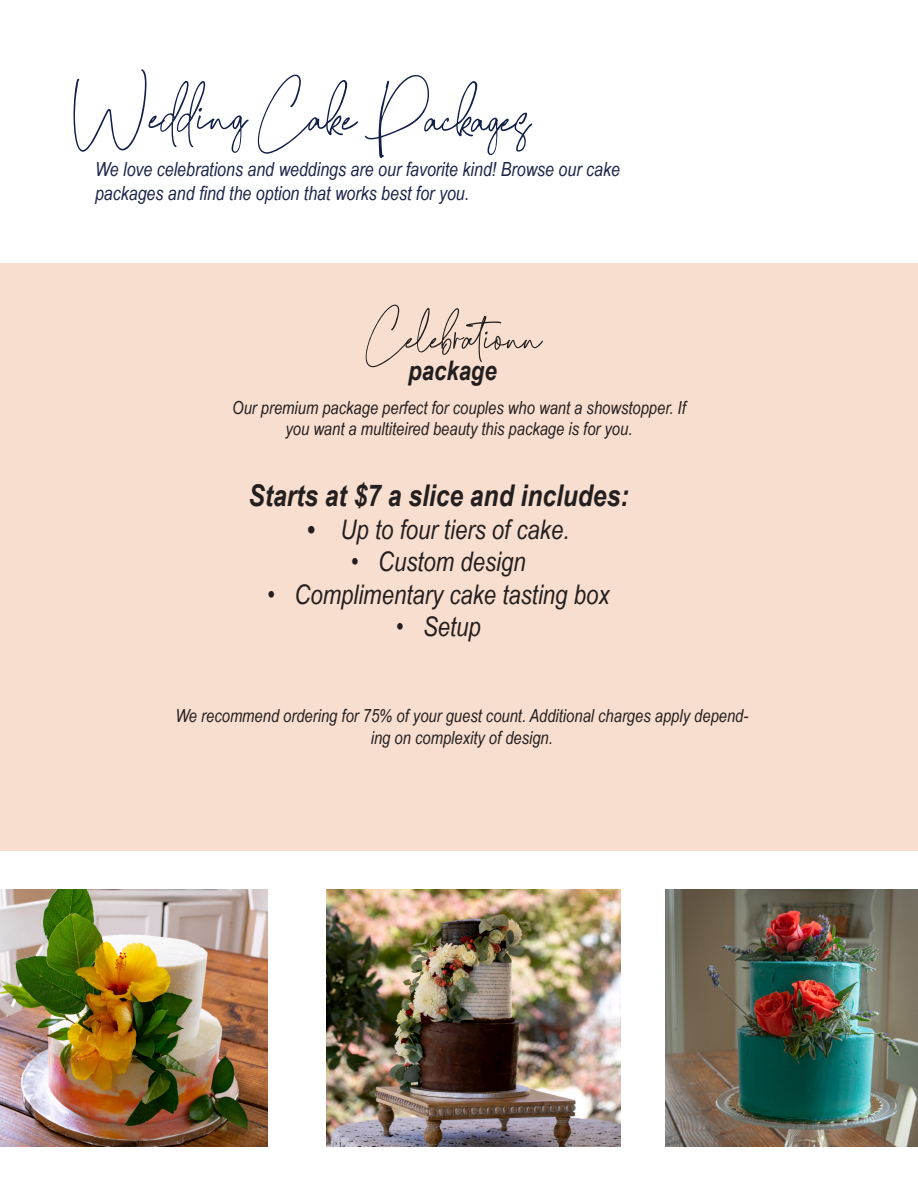
<style>
.page{position:relative;width:918px;height:1188px;background:#fff}
.page>*{position:absolute;margin:0;border:0;box-sizing:border-box;transform-origin:0 0}
.t1{font:114px "Summer Pisces";letter-spacing:-.005em;color:#122049}
.t2{font:90px "Summer Pisces";color:#231f20}
.t3{font:italic 700 30px "Arial Narrow";color:#231f20}
.t4{font:italic 27px "Arial Narrow";color:#231f20}
.t5{font:italic 700 27px "Arial Narrow";color:#231f20}
.t6{font:italic 19.5px/23.4px "Arial Narrow";color:#1d254a}
.t7{font:italic 18px/21.6px "Arial Narrow";color:#231f20;text-align:center}
.s1{font-weight:700}
</style>
<div class="page">
<div style="left:0;top:264px;width:918px;height:587px;background:#f8dece"></div>
<img style="left:326px;top:890px;width:295px;height:256px">
<img style="left:0;top:890px;width:268px;height:256px">
<img style="left:665px;top:890px;width:253px;height:256px">
<p class="t1" style="left:68px;top:62px;width:463px">Wedding Cake Packages</p>
<p class="t6" style="left:95px;top:157px;width:526px">We love celebrations and weddings are our favorite kind! Browse our cake packages and find the option that works best for you.</p>
<p class="t2" style="left:364px;top:294px;width:179px">Celebrationn</p>
<p class="t5" style="left:408px;top:350px;width:90px">package</p>
<p class="t7" style="left:232px;top:396px;width:455px">Our premium package perfect for couples who want a showstopper. If you want a multiteired beauty this package is for you.</p>
<p class="t3" style="left:248px;top:473px;width:382px">Starts at $7 a slice and includes:</p>
<p class="t4" style="left:307px;top:511px;width:264px"><span class="s1">•</span> Up to four tiers of cake.</p>
<p class="t4" style="left:351px;top:543px;width:176px">• Custom design</p>
<p class="t4" style="left:267px;top:575px;width:344px">• Complimentary cake tasting box</p>
<p class="t4" style="left:396px;top:608px;width:86px">• Setup</p>
<p class="t7" style="left:175px;top:705px;width:575px">We recommend ordering for 75% of your guest count. Additional charges apply depend&shy;ing on complexity of design.</p>
</div>
